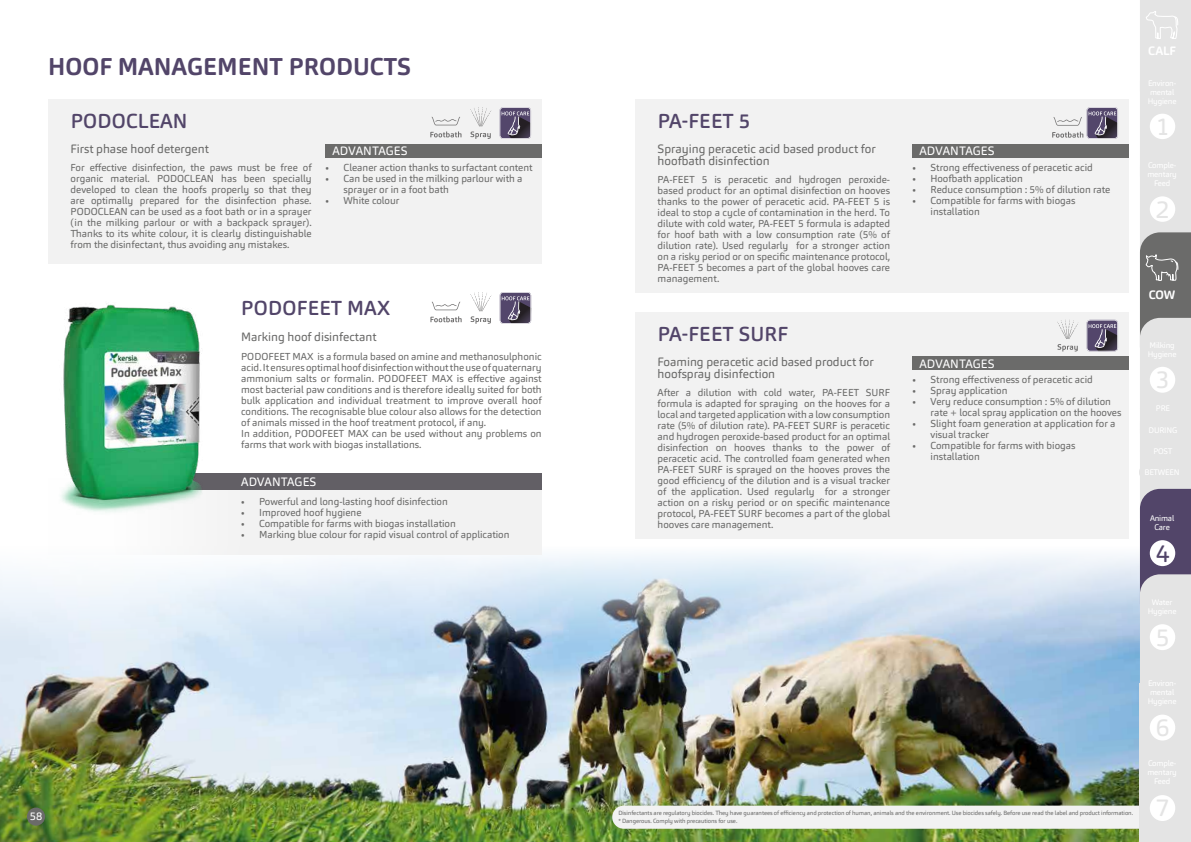
<style>
.page{position:relative;width:1191px;height:842px;background:#fff}
.page>*{position:absolute;margin:0;border:0;box-sizing:border-box;transform-origin:0 0}
.t1{font:24.3px "Carnas";color:#e4e4e4}
.t2{font:24.3px "Carnas";color:#524569}
.t3{font:700 24px "Carnas";color:#524569}
.t4{font:500 20px "Carnas";letter-spacing:.01em;color:#524569}
.t5{font:12px/12px "Carnas";color:#6b6b6a}
.t6{font:12px "Carnas";letter-spacing:.01em;color:#fff}
.t7{font:700 12px "Carnas";letter-spacing:-.005em;color:#fff}
.t8{font:11px "Carnas";color:#fff}
.t9{font:10px/11px "Carnas";color:#6b6b6a}
.t10{font:8px/9px "Carnas";letter-spacing:-.02em;color:#fff;text-align:center}
.t11{font:6px/8px "Carnas";letter-spacing:-.01em;color:#6b6b6a}
</style>
<div class="page">
<img style="left:0;top:648px;width:1139px;height:194px">
<svg style="left:0;top:533px;width:1139px;height:115px"></svg>
<div style="left:612px;top:806px;width:556px;height:23px;background:#f2f2f2;border-radius:12px"></div>
<div style="left:48px;top:478px;width:494px;height:77px;background:#f2f2f2"></div>
<div style="left:48px;top:473px;width:494px;height:17px;background:#625f65"></div>
<svg style="left:470px;top:292px;width:22px;height:32px"></svg>
<svg style="left:432px;top:301px;width:28px;height:9px"></svg>
<svg style="left:430px;top:316px;width:31px;height:6px"></svg>
<svg style="left:500px;top:292px;width:31px;height:32px"></svg>
<img style="left:48px;top:303px;width:154px;height:212px">
<div style="left:48px;top:99px;width:493px;height:165px;background:#f2f2f2"></div>
<div style="left:325px;top:144px;width:216px;height:14px;background:#6b6b6a"></div>
<svg style="left:470px;top:107px;width:21px;height:32px"></svg>
<svg style="left:431px;top:117px;width:29px;height:8px"></svg>
<svg style="left:430px;top:131px;width:31px;height:6px"></svg>
<svg style="left:499px;top:107px;width:32px;height:32px"></svg>
<div style="left:635px;top:312px;width:493px;height:226px;background:#f2f2f2"></div>
<div style="left:912px;top:356px;width:216px;height:14px;background:#6b6b6a"></div>
<svg style="left:1057px;top:320px;width:21px;height:31px"></svg>
<svg style="left:1086px;top:320px;width:32px;height:31px"></svg>
<svg style="left:1139px;top:0;width:52px;height:842px;background:#cecdd0"></svg>
<div style="left:1149px;top:795px;width:26px;height:26px;background:#fff;border-radius:50%"></div>
<div style="left:635px;top:99px;width:493px;height:194px;background:#f2f2f2"></div>
<div style="left:912px;top:144px;width:216px;height:14px;background:#6b6b6a"></div>
<svg style="left:1052px;top:107px;width:66px;height:32px"></svg>
<div style="left:27px;top:807px;width:18px;height:19px;background:#6b6b6a;border-radius:50%"></div>
<h2 class="t3" style="left:48px;top:51px;width:364px">HOOF MANAGEMENT PRODUCTS</h2>
<h3 class="t4" style="left:71px;top:109px;width:118px">PODOCLEAN</h3>
<p class="t5" style="left:71px;top:143px;width:140px">First phase hoof detergent</p>
<p class="t9" style="left:71px;top:162px;width:242px;text-align:justify">For effective disinfection, the paws must be free of organic material. PODOCLEAN has been specially developed to clean the hoofs properly so that they are optimally prepared for the disinfection phase.<br>PODOCLEAN can be used as a foot bath or in a sprayer (in the milking parlour or with a backpack sprayer).<br>Thanks to its white colour, it is clearly distinguishable from the disinfectant, thus avoiding any mistakes.</p>
<p class="t9" style="left:325px;top:162px;width:209px">• Cleaner action thanks to surfactant content</p>
<p class="t6" style="left:332px;top:143px;width:77px">ADVANTAGES</p>
<p class="t9" style="left:343px;top:173px;width:180px;text-indent:-18px">• Can be used in the milking parlour with a sprayer or in a foot bath</p>
<p class="t9" style="left:325px;top:195px;width:76px">• White colour</p>
<h3 class="t4" style="left:241px;top:296px;width:150px">PODOFEET MAX</h3>
<p class="t9" style="left:241px;top:351px;width:302px">PODOFEET MAX is a formula based on amine and methanosulphonic acid. It ensures optimal hoof disinfection without the use of quaternary ammonium salts or formalin. PODOFEET MAX is effective against most bacterial paw conditions and is therefore ideally suited for both bulk application and individual treatment to improve overall hoof conditions. The recognisable blue colour also allows for the detection of animals missed in the hoof treatment protocol, if any.<br>In addition, PODOFEET MAX can be used without any problems on farms that work with biogas installations.</p>
<p class="t5" style="left:241px;top:331px;width:137px">Marking hoof disinfectant</p>
<p class="t6" style="left:241px;top:474px;width:77px">ADVANTAGES</p>
<p class="t9" style="left:241px;top:496px;width:208px">• Powerful and long-lasting hoof disinfection</p>
<p class="t9" style="left:241px;top:507px;width:122px">• Improved hoof hygiene</p>
<p class="t9" style="left:241px;top:518px;width:216px">• Compatible for farms with biogas installation</p>
<p class="t9" style="left:241px;top:529px;width:270px">• Marking blue colour for rapid visual control of application</p>
<p class="t8" style="left:30px;top:809px;width:14px">58</p>
<h3 class="t4" style="left:657px;top:109px;width:94px">PA-FEET 5</h3>
<p class="t5" style="left:657px;top:143px;width:220px">Spraying peracetic acid based product for hoofbath disinfection</p>
<p class="t9" style="left:657px;top:174px;width:234px;text-align:justify">PA-FEET 5 is peracetic and hydrogen peroxide&shy;based product for an optimal disinfection on hooves thanks to the power of peracetic acid. PA-FEET 5 is ideal to stop a cycle of contamination in the herd. To dilute with cold water, PA-FEET 5 formula is adapted for hoof bath with a low consumption rate (5% of dilution rate). Used regularly for a stronger action on a risky period or on specific maintenance protocol, PA-FEET 5 becomes a part of the global hooves care management.</p>
<h3 class="t4" style="left:657px;top:321px;width:132px">PA-FEET SURF</h3>
<p class="t5" style="left:657px;top:355px;width:218px">Foaming peracetic acid based product for hoofspray disinfection</p>
<p class="t9" style="left:657px;top:386px;width:234px;text-align:justify">After a dilution with cold water, PA-FEET SURF formula is adapted for spraying on the hooves for a local and targeted application with a low consumption rate (5% of dilution rate). PA-FEET SURF is peracetic and hydrogen peroxide-based product for an optimal disinfection on hooves thanks to the power of peracetic acid. The controlled foam generated when PA-FEET SURF is sprayed on the hooves proves the good efficiency of the dilution and is a visual tracker of the application. Used regularly for a stronger action on a risky period or on specific maintenance protocol, PA-FEET SURF becomes a part of the global hooves care management.</p>
<p class="t6" style="left:919px;top:143px;width:77px">ADVANTAGES</p>
<p class="t9" style="left:912px;top:162px;width:182px">• Strong effectiveness of peracetic acid</p>
<p class="t9" style="left:912px;top:173px;width:112px">• Hoofbath application</p>
<p class="t9" style="left:912px;top:184px;width:199px">• Reduce consumption : 5% of dilution rate</p>
<p class="t9" style="left:930px;top:195px;width:147px;text-indent:-18px">• Compatible for farms with biogas installation</p>
<p class="t6" style="left:919px;top:356px;width:77px">ADVANTAGES</p>
<p class="t9" style="left:912px;top:374px;width:182px">• Strong effectiveness of peracetic acid</p>
<p class="t9" style="left:912px;top:385px;width:96px">• Spray application</p>
<p class="t9" style="left:930px;top:396px;width:192px;text-indent:-18px">• Very reduce consumption : 5% of dilution rate + local spray application on the hooves</p>
<p class="t9" style="left:930px;top:418px;width:187px;text-indent:-18px">• Slight foam generation at application for a visual tracker</p>
<p class="t9" style="left:930px;top:440px;width:147px;text-indent:-18px">• Compatible for farms with biogas installation</p>
<p class="t7" style="left:1148px;top:43px;width:29px">CALF</p>
<h1 class="t1" style="left:1155px;top:111px;width:15px">1</h1>
<h1 class="t1" style="left:1155px;top:194px;width:15px">2</h1>
<p class="t7" style="left:1148px;top:287px;width:28px">COW</p>
<h1 class="t1" style="left:1155px;top:364px;width:15px">3</h1>
<p class="t10" style="left:1150px;top:514px;width:26px">Animal<br>Care</p>
<h1 class="t2" style="left:1155px;top:538px;width:15px">4</h1>
<h1 class="t1" style="left:1155px;top:622px;width:15px">5</h1>
<h1 class="t1" style="left:1155px;top:712px;width:15px">6</h1>
<p class="t11" style="left:618px;top:809px;width:516px">Disinfectants are regulatory biocides. They have guarantees of efficiency and protection of human, animals and the environment. Use biocides safely. Before use read the label and product information. * Dangerous. Comply with precautions for use.</p>
<h1 class="t1" style="left:1155px;top:792px;width:15px">7</h1>
</div>
